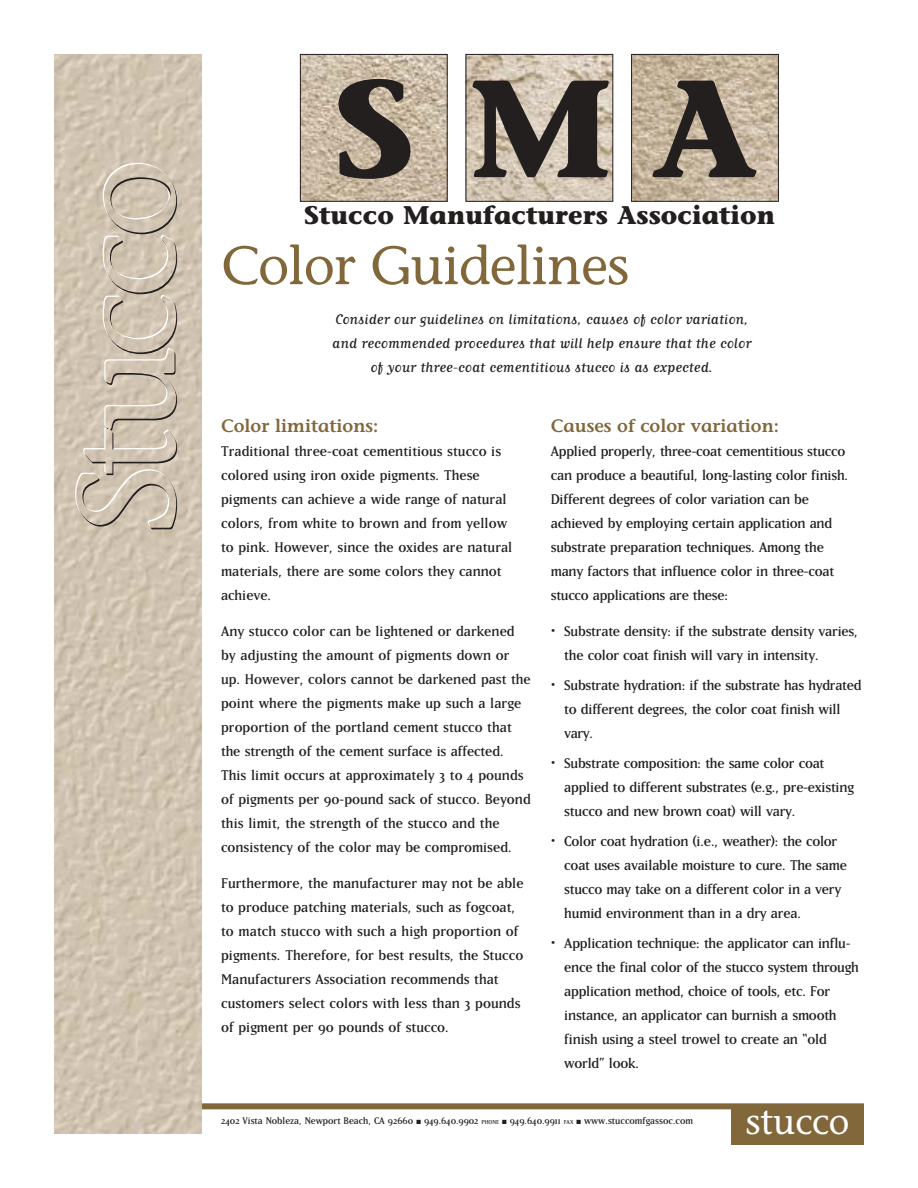
<style>
.page{position:relative;width:918px;height:1188px;background:#fff}
.page>*{position:absolute;margin:0;border:0;box-sizing:border-box;transform-origin:0 0}
.t1{font:138px "Stone Informal";letter-spacing:-.03em;color:#231f1f}
.t2{font:700 138px "Stone Informal";color:#231f1f}
.t3{font:54px "Stone Informal";letter-spacing:-.015em;color:#81673a}
.t4{font:36px "Stone Informal";color:#fff}
.t5{font:700 25.5px "Stone Informal";color:#231f1f}
.t6{font:600 18px "Stone Informal";color:#81673a}
.t7{font:16.5px/24px "Matrix";letter-spacing:-.01em;color:#231f1f}
.t8{font:16.5px/24px "Matrix Script";color:#231f1f;text-align:center}
.t9{font:11.25px "Matrix";letter-spacing:-.005em;color:#231f1f}
.s1{font-size:6.75px}
</style>
<div class="page">
<div style="left:189px;top:1103px;width:675px;height:6px;background:#81673a"></div>
<img style="left:54px;top:54px;width:148px;height:1080px">
<div style="left:731px;top:1106px;width:133px;height:38px;background:#81673a"></div>
<img style="left:76px;top:164px;width:100px;height:364px">
<img style="left:302px;top:56px;width:144px;height:144px">
<div style="left:300px;top:54px;width:148px;height:148px;border:1px solid #231f1f"></div>
<img style="left:468px;top:56px;width:143px;height:144px">
<div style="left:466px;top:54px;width:147px;height:148px;border:1px solid #231f1f"></div>
<img style="left:633px;top:56px;width:144px;height:144px">
<div style="left:631px;top:54px;width:148px;height:148px;border:1px solid #231f1f"></div>
<h1 class="t1" style="left:74px;top:535px;width:376px;rotate:-90deg">Stucco</h1>
<h1 class="t2" style="left:334px;top:76px;width:425px">SMA</h1>
<h3 class="t5" style="left:304px;top:206px;width:472px">Stucco Manufacturers Association</h3>
<h2 class="t3" style="left:221px;top:244px;width:410px">Color Guidelines</h2>
<p class="t8" style="left:332px;top:309px;width:420px">Consider our guidelines on limitations, causes of color variation, and recommended procedures that will help ensure that the color of your three-coat cementitious stucco is as expected.</p>
<p class="t6" style="left:221px;top:418px;width:159px">Color limitations:</p>
<p class="t7" style="left:221px;top:438px;width:293px">Traditional three-coat cementitious stucco is colored using iron oxide pigments. These pigments can achieve a wide range of natural colors, from white to brown and from yellow to pink. However, since the oxides are natural materials, there are some colors they cannot achieve.</p>
<p class="t7" style="left:221px;top:618px;width:311px">Any stucco color can be lightened or darkened by adjusting the amount of pigments down or up. However, colors cannot be darkened past the point where the pigments make up such a large proportion of the portland cement stucco that the strength of the cement surface is affected.<br>This limit occurs at approximately 3 to 4 pounds of pigments per 90-pound sack of stucco. Beyond this limit, the strength of the stucco and the consistency of the color may be compromised.</p>
<p class="t7" style="left:221px;top:870px;width:304px">Furthermore, the manufacturer may not be able to produce patching materials, such as fogcoat, to match stucco with such a high proportion of pigments. Therefore, for best results, the Stucco Manufacturers Association recommends that customers select colors with less than 3 pounds of pigment per 90 pounds of stucco.</p>
<p class="t6" style="left:551px;top:418px;width:230px">Causes of color variation:</p>
<p class="t7" style="left:551px;top:438px;width:299px">Applied properly, three-coat cementitious stucco can produce a beautiful, long-lasting color finish.<br>Different degrees of color variation can be achieved by employing certain application and substrate preparation techniques. Among the many factors that influence color in three-coat stucco applications are these:</p>
<p class="t7" style="left:564px;top:618px;width:295px;text-indent:-14px">• Substrate density: if the substrate density varies, the color coat finish will vary in intensity.</p>
<p class="t7" style="left:564px;top:672px;width:299px;text-indent:-14px">• Substrate hydration: if the substrate has hydrated to different degrees, the color coat finish will vary.</p>
<p class="t7" style="left:564px;top:750px;width:291px;text-indent:-14px">• Substrate composition: the same color coat applied to different substrates (e.g., pre-existing stucco and new brown coat) will vary.</p>
<p class="t7" style="left:564px;top:828px;width:284px;text-indent:-14px">• Color coat hydration (i.e., weather): the color coat uses available moisture to cure. The same stucco may take on a different color in a very humid environment than in a dry area.</p>
<p class="t7" style="left:564px;top:930px;width:296px;text-indent:-14px">• Application technique: the applicator can influ&shy;ence the final color of the stucco system through application method, choice of tools, etc. For instance, an applicator can burnish a smooth finish using a steel trowel to create an “old world” look.</p>
<p class="t9" style="left:221px;top:1114px;width:474px">2402 Vista Nobleza, Newport Beach, CA 92660 ■ 949.640.9902 <span class="s1">PHONE</span> ■ 949.640.9911 <span class="s1">FAX</span> ■ www.stuccomfgassoc.com</p>
<h3 class="t4" style="left:746px;top:1107px;width:105px">stucco</h3>
</div>
